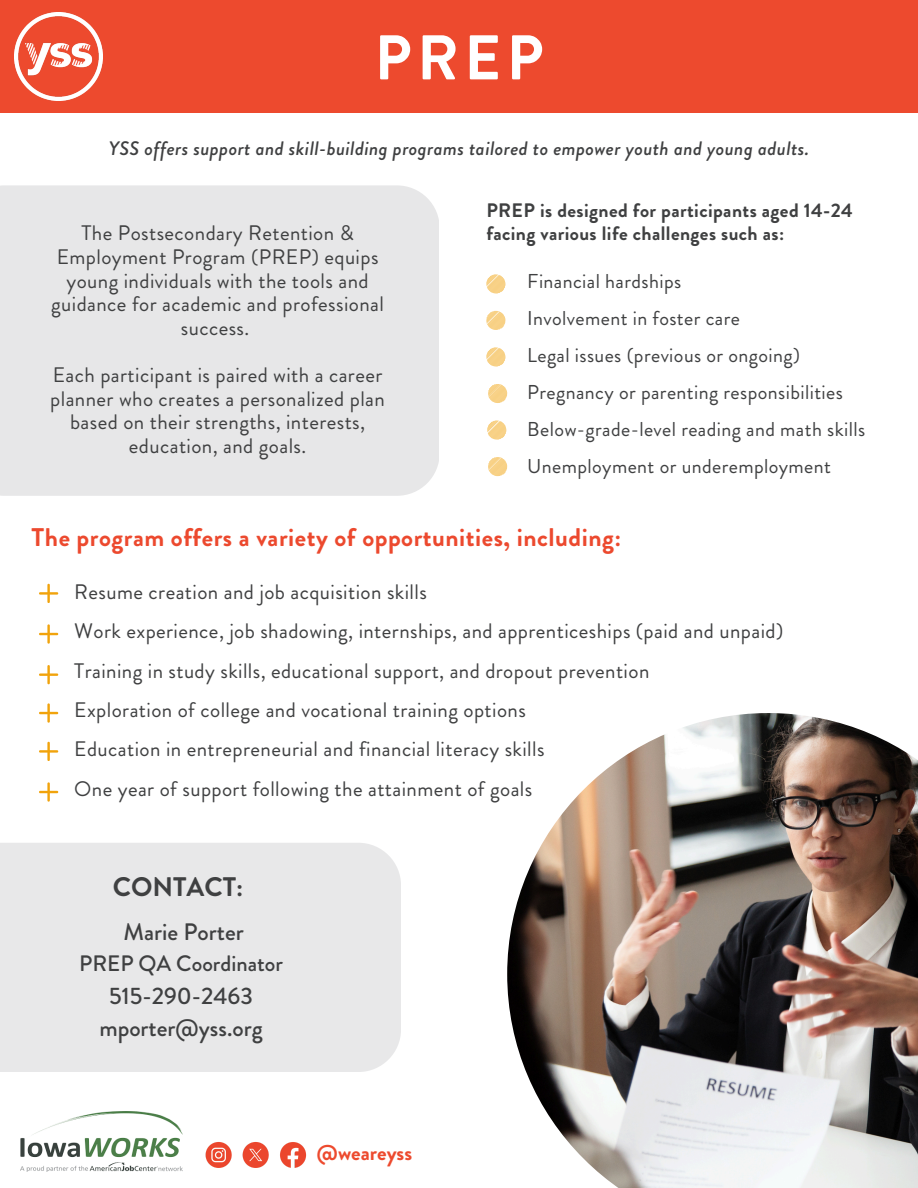
<style>
.page{position:relative;width:918px;height:1188px;background:#fff}
.page>*{position:absolute;margin:0;border:0;box-sizing:border-box;transform-origin:0 0}
.t1{font:700 63px "Brandon Grotesque";color:#fff}
.t2{font:700 26.85px "Brandon Grotesque";color:#3f4041}
.t3{font:700 25.5px "Brandon Grotesque";letter-spacing:.02em;color:#ec492e}
.t4{font:500 23.85px/32.8px "Brandon Grotesque";color:#3f4041;text-align:center}
.t5{font:500 22.35px "Brandon Grotesque";color:#3f4041}
.t6{font:700 21.45px "Brandon Grotesque";color:#ed4a2e}
.t7{font:21px/23.7px "Brandon Grotesque";letter-spacing:.02em;color:#3f4041;text-align:center}
.t8{font:20.1px "Brandon Grotesque";letter-spacing:.02em;color:#3f4041}
.t9{font:italic 500 19.5px "Brandon Grotesque";letter-spacing:.02em;color:#3f4041}
.t10{font:700 19.5px/22.5px "Brandon Grotesque";letter-spacing:.02em;color:#3f4041}
</style>
<div class="page">
<div style="left:0;top:0;width:918px;height:113px;background:#ed4a2e"></div>
<img style="left:15px;top:12px;width:87px;height:88px">
<div style="left:0;top:185px;width:439px;height:311px;background:#e7e7e8"></div>
<img style="left:21px;top:1111px;width:161px;height:61px">
<svg style="left:486px;top:274px;width:19px;height:20px"></svg>
<svg style="left:486px;top:311px;width:19px;height:19px"></svg>
<svg style="left:486px;top:347px;width:19px;height:20px"></svg>
<svg style="left:488px;top:384px;width:19px;height:19px"></svg>
<svg style="left:487px;top:420px;width:19px;height:20px"></svg>
<svg style="left:488px;top:457px;width:19px;height:19px"></svg>
<div style="left:0;top:843px;width:401px;height:229px;background:#e7e7e8"></div>
<img style="left:205px;top:1142px;width:102px;height:26px">
<svg style="left:39px;top:782px;width:19px;height:20px"></svg>
<svg style="left:39px;top:742px;width:19px;height:19px"></svg>
<svg style="left:39px;top:703px;width:19px;height:20px"></svg>
<svg style="left:39px;top:665px;width:19px;height:19px"></svg>
<svg style="left:39px;top:624px;width:19px;height:20px"></svg>
<svg style="left:39px;top:584px;width:19px;height:19px"></svg>
<img style="left:507px;top:713px;width:411px;height:475px">
<p class="t1" style="left:374px;top:13px;width:171px">PREP</p>
<p class="t9" style="left:109px;top:134px;width:702px">YSS offers support and skill-building programs tailored to empower youth and young adults.</p>
<p class="t7" style="left:51px;top:222px;width:334px">The Postsecondary Retention &amp;<br>Employment Program (PREP) equips young individuals with the tools and guidance for academic and professional success.</p>
<p class="t7" style="left:50px;top:363px;width:336px">Each participant is paired with a career planner who creates a personalized plan based on their strengths, interests, education, and goals.</p>
<p class="t10" style="left:486px;top:199px;width:368px">PREP is designed for participants aged 14-24 facing various life challenges such as:</p>
<p class="t8" style="left:527px;top:267px;width:156px">Financial hardships</p>
<p class="t8" style="left:527px;top:304px;width:214px">Involvement in foster care</p>
<p class="t8" style="left:527px;top:341px;width:274px">Legal issues (previous or ongoing)</p>
<p class="t8" style="left:527px;top:378px;width:317px">Pregnancy or parenting responsibilities</p>
<p class="t8" style="left:527px;top:415px;width:340px">Below-grade-level reading and math skills</p>
<p class="t8" style="left:527px;top:452px;width:305px">Unemployment or underemployment</p>
<p class="t3" style="left:32px;top:519px;width:591px">The program offers a variety of opportunities, including:</p>
<h5 class="t7" style="left:74px;top:572px;width:711px;line-height:39.3px;text-align:left">Resume creation and job acquisition skills<br>Work experience, job shadowing, internships, and apprenticeships (paid and unpaid)<br>Training in study skills, educational support, and dropout prevention<br>Exploration of college and vocational training options<br>Education in entrepreneurial and financial literacy skills<br>One year of support following the attainment of goals</h5>
<p class="t2" style="left:113px;top:868px;width:132px">CONTACT:</p>
<p class="t4" style="left:123px;top:915px;width:122px">Marie Porter</p>
<p class="t5" style="left:79px;top:947px;width:205px">PREP QA Coordinator</p>
<p class="t4" style="left:99px;top:979px;width:165px">515-290-2463 mporter@yss.org</p>
<p class="t6" style="left:317px;top:1137px;width:97px">@weareyss</p>
</div>
